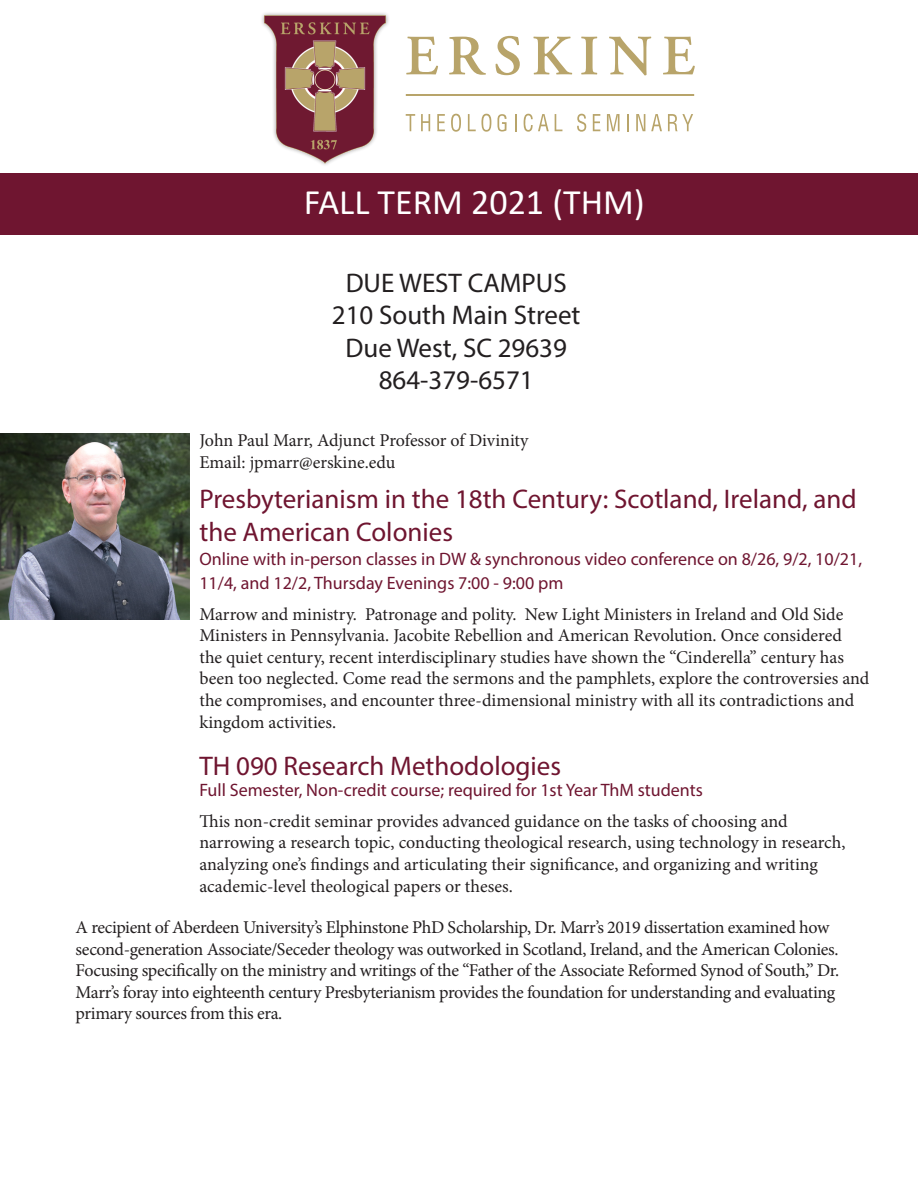
<style>
.page{position:relative;width:918px;height:1188px;background:#fff}
.page>*{position:absolute;margin:0;border:0;box-sizing:border-box;transform-origin:0 0}
.t1{font:36px "Calibri";color:#fff}
.t2{font:27px/33px "Myriad Pro";color:#6f1530}
.t3{font:27px "Myriad Pro";color:#231f20}
.t4{font:18px/21.6px "Minion Pro";letter-spacing:-.01em;color:#231f20}
.t5{font:18px/24px "Myriad Pro";color:#6f1530}
</style>
<div class="page">
<div style="left:1px;top:174px;width:917px;height:61px;background:#6f1530"></div>
<div style="left:260px;top:11px;width:130px;height:156px;background:#231f20;opacity:.49"></div>
<img style="left:264px;top:16px;width:121px;height:148px">
<div style="left:406px;top:94px;width:288px;height:2px;border:1px solid #b8a46a"></div>
<svg style="left:406px;top:37px;width:32px;height:37px"></svg>
<svg style="left:449px;top:37px;width:37px;height:38px"></svg>
<svg style="left:496px;top:36px;width:24px;height:39px"></svg>
<svg style="left:533px;top:37px;width:39px;height:37px"></svg>
<svg style="left:581px;top:37px;width:16px;height:37px"></svg>
<svg style="left:609px;top:37px;width:42px;height:38px"></svg>
<svg style="left:663px;top:37px;width:32px;height:37px"></svg>
<svg style="left:497px;top:114px;width:10px;height:18px"></svg>
<svg style="left:406px;top:114px;width:9px;height:17px"></svg>
<svg style="left:421px;top:114px;width:9px;height:17px"></svg>
<svg style="left:437px;top:114px;width:8px;height:17px"></svg>
<svg style="left:451px;top:114px;width:10px;height:18px"></svg>
<svg style="left:468px;top:114px;width:23px;height:18px"></svg>
<svg style="left:515px;top:114px;width:2px;height:17px"></svg>
<svg style="left:524px;top:114px;width:25px;height:18px"></svg>
<svg style="left:555px;top:114px;width:7px;height:17px"></svg>
<svg style="left:577px;top:114px;width:9px;height:18px"></svg>
<svg style="left:593px;top:114px;width:7px;height:17px"></svg>
<svg style="left:607px;top:114px;width:13px;height:17px"></svg>
<svg style="left:627px;top:114px;width:2px;height:17px"></svg>
<svg style="left:636px;top:114px;width:9px;height:17px"></svg>
<svg style="left:651px;top:114px;width:11px;height:17px"></svg>
<svg style="left:668px;top:114px;width:25px;height:17px"></svg>
<hr style="left:0;top:174px;width:1px;height:61px;background:#6f1530">
<img style="left:0;top:433px;width:189px;height:187px">
<p class="t1" style="left:304px;top:177px;width:343px">FALL TERM 2021 (THM)</p>
<p class="t3" style="left:346px;top:266px;width:223px">DUE WEST CAMPUS</p>
<p class="t3" style="left:332px;top:299px;width:250px">210 South Main Street</p>
<p class="t3" style="left:345px;top:331px;width:223px">Due West, SC 29639</p>
<p class="t3" style="left:379px;top:363px;width:157px">864-379-6571</p>
<p class="t4" style="left:199px;top:430px;width:331px">John Paul Marr, Adjunct Professor of Divinity<br>Email: jpmarr@erskine.edu</p>
<p class="t2" style="left:199px;top:482px;width:659px">Presbyterianism in the 18th Century: Scotland, Ireland, and the American Colonies</p>
<p class="t5" style="left:199px;top:547px;width:664px">Online with in-person classes in DW &amp; synchronous video conference on 8/26, 9/2, 10/21,<br>11/4, and 12/2, Thursday Evenings 7:00 - 9:00 pm</p>
<p class="t4" style="left:199px;top:603px;width:672px">Marrow and ministry. Patronage and polity. New Light Ministers in Ireland and Old Side Ministers in Pennsylvania. Jacobite Rebellion and American Revolution. Once considered<br>the quiet century, recent interdisciplinary studies have shown the “Cinderella” century has been too neglected. Come read the sermons and the pamphlets, explore the controversies and the compromises, and encounter three-dimensional ministry with all its contradictions and kingdom activities.</p>
<p class="t2" style="left:199px;top:749px;width:363px">TH 090 Research Methodologies</p>
<p class="t5" style="left:199px;top:778px;width:505px">Full Semester, Non-credit course; required for 1st Year ThM students</p>
<p class="t4" style="left:199px;top:810px;width:648px">This non-credit seminar provides advanced guidance on the tasks of choosing and narrowing a research topic, conducting theological research, using technology in research, analyzing one’s findings and articulating their significance, and organizing and writing academic-level theological papers or theses.</p>
<p class="t4" style="left:76px;top:917px;width:765px">A recipient of Aberdeen University’s Elphinstone PhD Scholarship, Dr. Marr’s 2019 dissertation examined how second-generation Associate/Seceder theology was outworked in Scotland, Ireland, and the American Colonies.<br>Focusing specifically on the ministry and writings of the “Father of the Associate Reformed Synod of South,” Dr.<br>Marr’s foray into eighteenth century Presbyterianism provides the foundation for understanding and evaluating primary sources from this era.</p>
</div>
